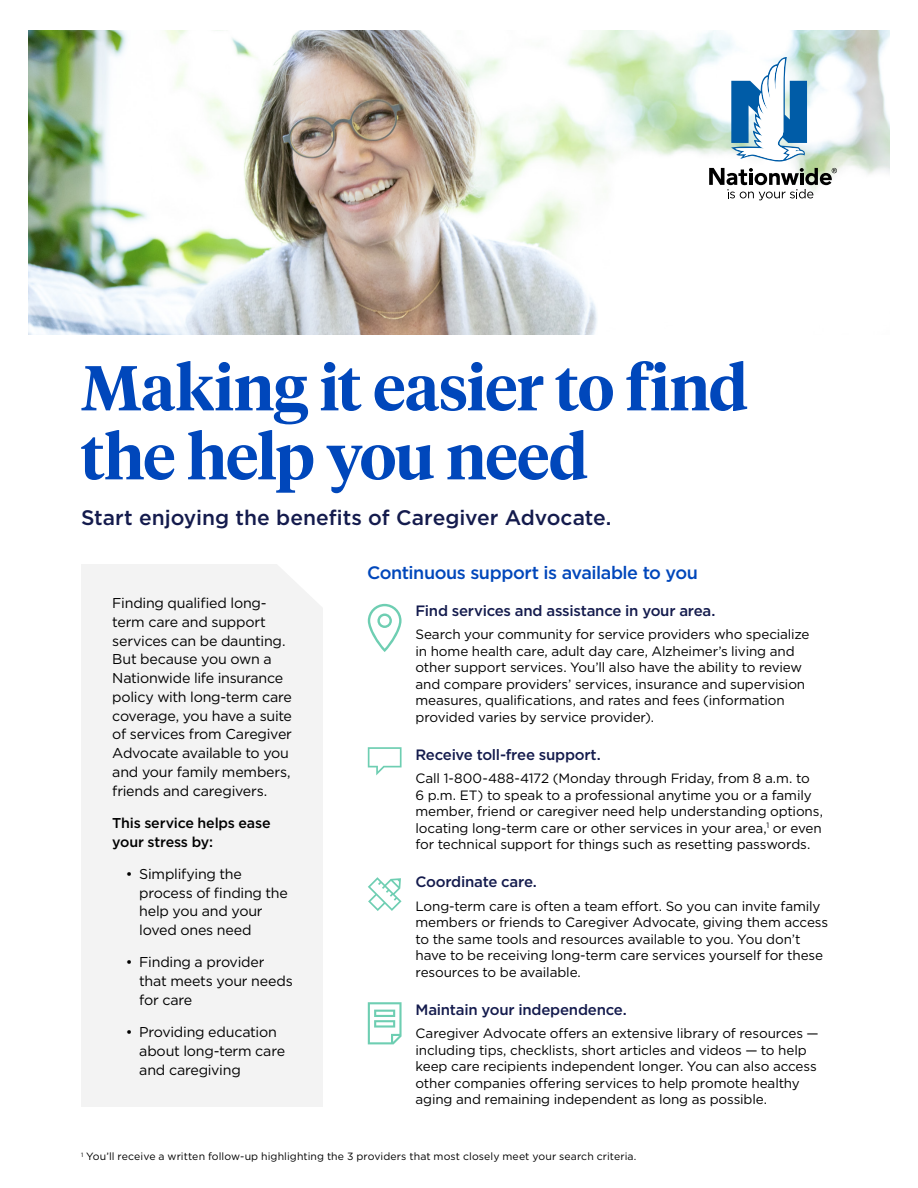
<style>
.page{position:relative;width:918px;height:1188px;background:#fff}
.page>*{position:absolute;margin:0;border:0;box-sizing:border-box;transform-origin:0 0}
.h1_cover_headline{font:600 63px/69px "Tiempos Headline";letter-spacing:-.015em;color:#0047bb}
.h2_cover_subhead{font:500 21px "Gotham";color:#141b4d}
.Paragraph_intro{font:500 18px "Gotham";letter-spacing:-.025em;color:#0047bb}
.Paragraph_subheads{font:500 15px "Gotham";letter-spacing:-.015em;color:#141b4d}
.highlights_copy{font:14.25px/18.8px "Gotham";letter-spacing:-.015em;color:#000}
.highlights_copy-2{font:500 14.25px/18.8px "Gotham";letter-spacing:-.015em;color:#000}
.Body_copy{font:13.5px/16.5px "Gotham";letter-spacing:-.01em;color:#000}
.Footnotes{font:10.5px "Gotham";letter-spacing:.005em;color:#000}
</style>
<div class="page">
<img style="left:28px;top:30px;width:862px;height:305px">
<div style="left:81px;top:565px;width:242px;height:542px;background:#f3f3f3"></div>
<svg style="left:260px;top:564px;width:63px;height:43px"></svg>
<svg style="left:731px;top:57px;width:76px;height:105px"></svg>
<svg style="left:709px;top:168px;width:128px;height:32px"></svg>
<svg style="left:368px;top:1002px;width:34px;height:42px"></svg>
<svg style="left:368px;top:604px;width:34px;height:48px"></svg>
<svg style="left:368px;top:877px;width:34px;height:34px"></svg>
<svg style="left:368px;top:747px;width:34px;height:28px"></svg>
<h1 class="h1_cover_headline" style="left:81px;top:351px;width:669px">Making it easier to find the help you need</h1>
<h2 class="h2_cover_subhead" style="left:81px;top:504px;width:532px">Start enjoying the benefits of Caregiver Advocate.</h2>
<h4 class="highlights_copy" style="left:112px;top:594px;width:181px">Finding qualified long&shy;term care and support services can be daunting.<br>But because you own a<br>Nationwide life insurance policy with long-term care coverage, you have a suite of services from Caregiver<br>Advocate available to you and your family members, friends and caregivers.</h4>
<h4 class="highlights_copy-2" style="left:112px;top:813px;width:160px">This service helps ease your stress by:</h4>
<h4 class="highlights_copy" style="left:139px;top:864px;width:150px;text-indent:-14px">• Simplifying the process of finding the help you and your loved ones need</h4>
<h4 class="highlights_copy" style="left:139px;top:953px;width:155px;text-indent:-14px">• Finding a provider that meets your needs for care</h4>
<h4 class="highlights_copy" style="left:139px;top:1023px;width:147px;text-indent:-14px">• Providing education about long-term care and caregiving</h4>
<h3 class="Paragraph_intro" style="left:367px;top:561px;width:332px">Continuous support is available to you</h3>
<h4 class="Paragraph_subheads" style="left:416px;top:601px;width:301px">Find services and assistance in your area.</h4>
<h5 class="Body_copy" style="left:416px;top:626px;width:395px">Search your community for service providers who specialize in home health care, adult day care, Alzheimer’s living and other support services. You’ll also have the ability to review and compare providers’ services, insurance and supervision measures, qualifications, and rates and fees (information provided varies by service provider).</h5>
<h4 class="Paragraph_subheads" style="left:416px;top:745px;width:187px">Receive toll-free support.</h4>
<h5 class="Body_copy" style="left:416px;top:770px;width:409px">Call 1-800-488-4172 (Monday through Friday, from 8 a.m. to<br>6 p.m. ET) to speak to a professional anytime you or a family member, friend or caregiver need help understanding options, locating long-term care or other services in your area,<sup>1</sup> or even for technical support for things such as resetting passwords.</h5>
<h4 class="Paragraph_subheads" style="left:416px;top:872px;width:123px">Coordinate care.</h4>
<h5 class="Body_copy" style="left:416px;top:897px;width:414px">Long-term care is often a team effort. So you can invite family members or friends to Caregiver Advocate, giving them access to the same tools and resources available to you. You don’t have to be receiving long-term care services yourself for these resources to be available.</h5>
<h4 class="Paragraph_subheads" style="left:416px;top:1000px;width:213px">Maintain your independence.</h4>
<h5 class="Body_copy" style="left:416px;top:1025px;width:405px">Caregiver Advocate offers an extensive library of resources — including tips, checklists, short articles and videos — to help keep care recipients independent longer. You can also access other companies offering services to help promote healthy aging and remaining independent as long as possible.</h5>
<h6 class="Footnotes" style="left:81px;top:1150px;width:557px"><sup>1</sup> You’ll receive a written follow-up highlighting the 3 providers that most closely meet your search criteria.</h6>
</div>
